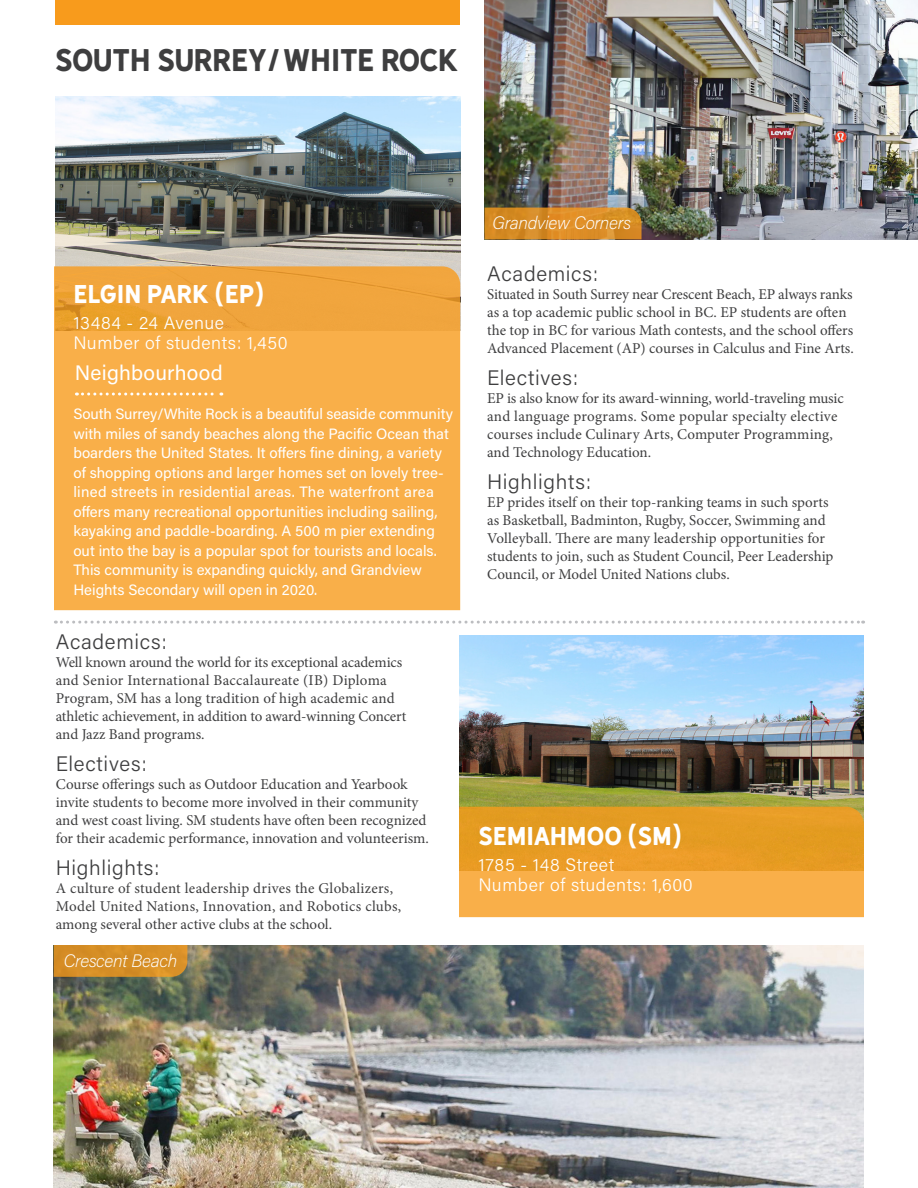
<style>
.page{position:relative;width:918px;height:1188px;background:#fff}
.page>*{position:absolute;margin:0;border:0;box-sizing:border-box;transform-origin:0 0}
.t1{font:29.25px "Hanley Sans";letter-spacing:-.02em;color:#3e3e3f}
.t2{font:24px "Hanley Sans";color:#fff}
.t3{font:300 21px "Acumin Pro";letter-spacing:.03em;color:#3e3e3f}
.t4{font:21px "Acumin Pro";letter-spacing:.01em;color:#fff}
.t5{font:300 18px/19.5px "Acumin Pro";letter-spacing:.03em;color:#fff}
.t6{font:italic 200 18px "Acumin Pro";letter-spacing:-.02em;color:#fff}
.t7{font:15px/18px "Minion Pro";color:#3e3e3f}
.t8{font:15px/19.5px "Acumin Pro";color:#fff}
</style>
<div class="page">
<img style="left:55px;top:96px;width:405px;height:170px">
<div style="left:55px;top:0;width:405px;height:25px;background:#f89b1c"></div>
<svg style="left:54px;top:266px;width:406px;height:344px;background:#f7ac46"></svg>
<img style="left:484px;top:0;width:434px;height:239px">
<img style="left:459px;top:636px;width:405px;height:171px">
<svg style="left:459px;top:807px;width:405px;height:110px;background:#eea333"></svg>
<img style="left:54px;top:945px;width:810px;height:243px">
<svg style="left:484px;top:208px;width:158px;height:31px;background:#d68b26"></svg>
<svg style="left:54px;top:945px;width:133px;height:32px;background:#d48e27"></svg>
<svg style="left:76px;top:393px;width:146px;height:3px"></svg>
<svg style="left:55px;top:621px;width:809px;height:3px"></svg>
<p class="t1" style="left:55px;top:42px;width:405px">SOUTH SURREY/WHITE ROCK</p>
<p class="t2" style="left:73px;top:279px;width:193px">ELGIN PARK (EP)</p>
<p class="t5" style="left:73px;top:313px;width:216px">13484 - 24 Avenue<br>Number of students: 1,450</p>
<p class="t4" style="left:75px;top:358px;width:149px">Neighbourhood</p>
<p class="t8" style="left:73px;top:404px;width:381px">South Surrey/White Rock is a beautiful seaside community with miles of sandy beaches along the Pacific Ocean that boarders the United States. It offers fine dining, a variety of shopping options and larger homes set on lovely tree&shy;lined streets in residential areas. The waterfront area offers many recreational opportunities including sailing, kayaking and paddle-boarding. A 500 m pier extending out into the bay is a popular spot for tourists and locals.<br>This community is expanding quickly, and Grandview Heights Secondary will open in 2020.</p>
<p class="t3" style="left:56px;top:628px;width:112px">Academics:</p>
<p class="t7" style="left:56px;top:654px;width:352px">Well known around the world for its exceptional academics and Senior International Baccalaureate (IB) Diploma Program, SM has a long tradition of high academic and athletic achievement, in addition to award-winning Concert and Jazz Band programs.</p>
<p class="t3" style="left:56px;top:750px;width:92px">Electives:</p>
<p class="t7" style="left:56px;top:776px;width:375px">Course offerings such as Outdoor Education and Yearbook invite students to become more involved in their community and west coast living. SM students have often been recognized for their academic performance, innovation and volunteerism.</p>
<p class="t3" style="left:56px;top:854px;width:105px">Highlights:</p>
<p class="t7" style="left:56px;top:880px;width:347px">A culture of student leadership drives the Globalizers,<br>Model United Nations, Innovation, and Robotics clubs, among several other active clubs at the school.</p>
<p class="t6" style="left:64px;top:949px;width:115px">Crescent Beach</p>
<p class="t6" style="left:492px;top:210px;width:140px">Grandview Corners</p>
<p class="t3" style="left:487px;top:259px;width:112px">Academics:</p>
<p class="t7" style="left:487px;top:285px;width:368px">Situated in South Surrey near Crescent Beach, EP always ranks as a top academic public school in BC. EP students are often the top in BC for various Math contests, and the school offers Advanced Placement (AP) courses in Calculus and Fine Arts.</p>
<p class="t3" style="left:487px;top:363px;width:92px">Electives:</p>
<p class="t7" style="left:487px;top:389px;width:358px">EP is also know for its award-winning, world-traveling music and language programs. Some popular specialty elective courses include Culinary Arts, Computer Programming, and Technology Education.</p>
<p class="t3" style="left:487px;top:467px;width:105px">Highlights:</p>
<p class="t7" style="left:487px;top:493px;width:348px">EP prides itself on their top-ranking teams in such sports as Basketball, Badminton, Rugby, Soccer, Swimming and Volleyball. There are many leadership opportunities for students to join, such as Student Council, Peer Leadership Council, or Model United Nations clubs.</p>
<p class="t2" style="left:478px;top:821px;width:205px">SEMIAHMOO (SM)</p>
<p class="t5" style="left:478px;top:854px;width:216px">1785 - 148 Street<br>Number of students: 1,600</p>
</div>
